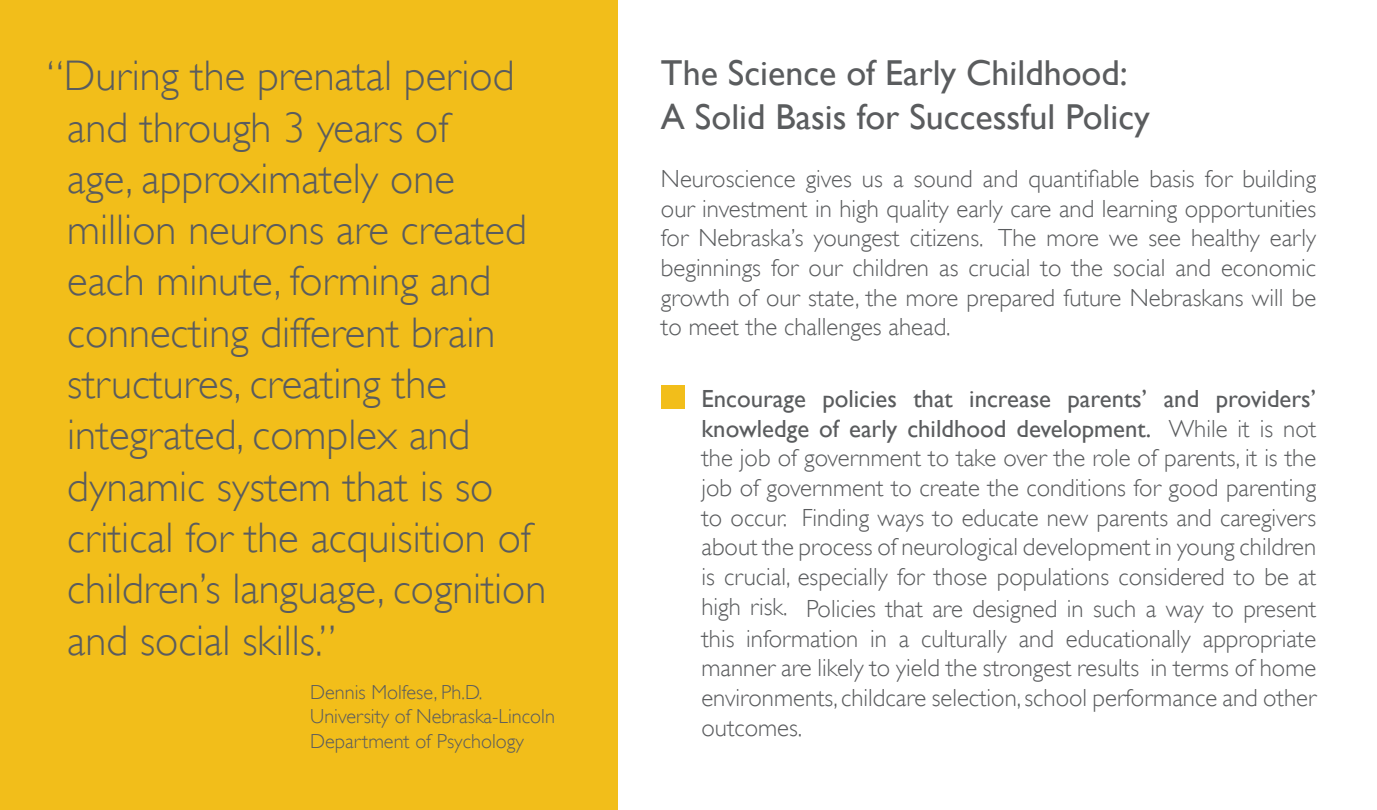
<style>
.page{position:relative;width:1377px;height:810px;background:#fff}
.page>*{position:absolute;margin:0;border:0;box-sizing:border-box;transform-origin:0 0}
.t1{font:300 42.75px/51.3px "Gill Sans";color:#5a5c5e}
.t2{font:36px/43.2px "Gill Sans";color:#5a5c5e}
.t3{font:300 24.75px/29.7px "Gill Sans";color:#5a5c5e;text-align:justify}
.t4{font:300 20.25px/24.3px "Gill Sans";color:#5a5c5e}
.s1{font-weight:400}
</style>
<div class="page">
<div style="left:0;top:0;width:617px;height:810px;background:#f2be1a"></div>
<div style="left:661px;top:385px;width:24px;height:24px;background:#f2be1a"></div>
<p class="t1" style="left:67px;top:50px;width:481px;text-indent:-20px">“During the prenatal period and through 3 years of<br>age, approximately one million neurons are created each minute, forming and connecting different brain structures, creating the integrated, complex and dynamic system that is so critical for the acquisition of children’s language, cognition and social skills.”</p>
<p class="t4" style="left:310px;top:680px;width:246px">Dennis Molfese, Ph.D.<br>University of Nebraska-Lincoln<br>Department of Psychology</p>
<h2 class="t2" style="left:661px;top:51px;width:490px">The Science of Early Childhood:<br>A Solid Basis for Successful Policy</h2>
<p class="t3" style="left:661px;top:164px;width:657px">Neuroscience gives us a sound and quantifiable basis for building our investment in high quality early care and learning opportunities for Nebraska’s youngest citizens. The more we see healthy early beginnings for our children as crucial to the social and economic growth of our state, the more prepared future Nebraskans will be to meet the challenges ahead.</p>
<p class="t3" style="left:701px;top:384px;width:616px"><span class="s1">Encourage policies that increase parents’ and providers’ knowledge of early childhood development.</span> While it is not the job of government to take over the role of parents, it is the job of government to create the conditions for good parenting to occur. Finding ways to educate new parents and caregivers about the process of neurological development in young children is crucial, especially for those populations considered to be at</p>
<p class="t3" style="left:701px;top:594px;width:616px">high risk. Policies that are designed in such a way to present this information in a culturally and educationally appropriate manner are likely to yield the strongest results in terms of home environments, childcare selection, school performance and other outcomes.</p>
</div>
